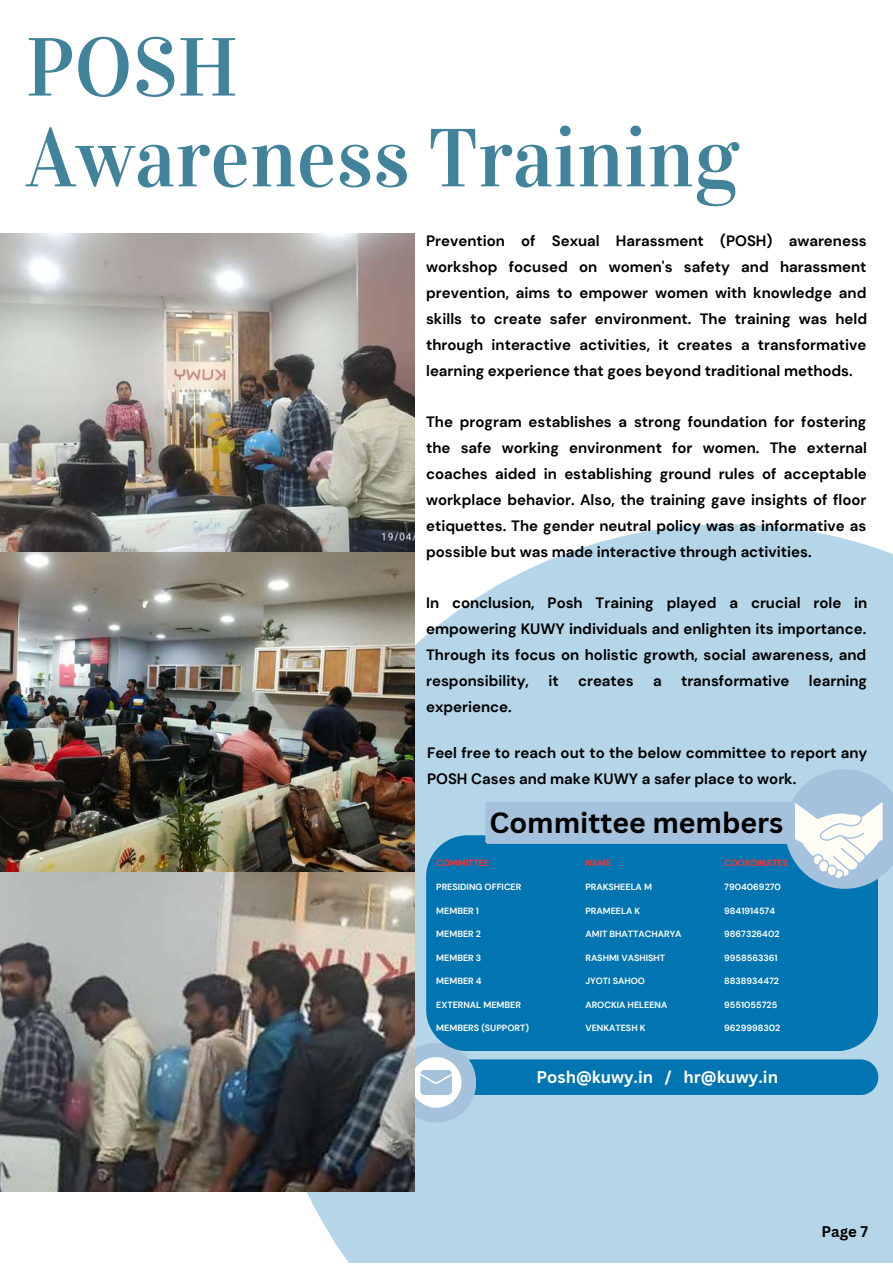
<style>
.page{position:relative;width:893px;height:1264px;background:#fff}
.page>*{position:absolute;margin:0;border:0;box-sizing:border-box;transform-origin:0 0}
.t1{font:82.35px/90.8px "Vidaloka";color:#41839b}
.t2{font:700 28.5px "Canva Sans";color:#000}
.t3{font:700 16.5px "Canva Sans";color:#fff}
.t4{font:700 15px/25.8px "DM Sans";color:#000;text-align:justify}
.t5{font:700 15px "Canva Sans";color:#000}
.t6{font:700 9px "DM Sans";color:#fff}
.t7{font:700 9px "DM Sans";color:#ff3131}
</style>
<div class="page">
<svg style="left:261px;top:524px;width:631px;height:738px;background:#bad9ea"></svg>
<div style="left:396px;top:1042px;width:80px;height:80px;background:#a4c2db;border-radius:50%"></div>
<svg style="left:415px;top:1057px;width:463px;height:50px;background:#489bc7"></svg>
<img style="left:0;top:233px;width:415px;height:958px">
<div style="left:426px;top:835px;width:452px;height:215px;background:#0075b2"></div>
<svg style="left:485px;top:769px;width:407px;height:119px;background:#7fb5d4"></svg>
<h1 class="t1" style="left:26px;top:23px;width:714px">POSH<br>Awareness Training</h1>
<p class="t4" style="left:426px;top:228px;width:442px">Prevention of Sexual Harassment (POSH) awareness workshop focused on women's safety and harassment prevention, aims to empower women with knowledge and skills to create safer environment. The training was held through interactive activities, it creates a transformative learning experience that goes beyond traditional methods.</p>
<p class="t4" style="left:426px;top:409px;width:442px">The program establishes a strong foundation for fostering the safe working environment for women. The external coaches aided in establishing ground rules of acceptable workplace behavior. Also, the training gave insights of floor etiquettes. The gender neutral policy was as informative as possible but was made interactive through activities.</p>
<p class="t4" style="left:426px;top:590px;width:442px">In conclusion, Posh Training played a crucial role in empowering KUWY individuals and enlighten its importance.<br>Through its focus on holistic growth, social awareness, and responsibility,</p>
<p class="t4" style="left:548px;top:668px;width:12px">it</p>
<p class="t4" style="left:578px;top:668px;width:57px">creates</p>
<p class="t4" style="left:653px;top:668px;width:10px">a</p>
<p class="t4" style="left:681px;top:668px;width:110px">transformative</p>
<p class="t4" style="left:808px;top:668px;width:60px">learning</p>
<p class="t4" style="left:426px;top:694px;width:87px">experience.</p>
<p class="t4" style="left:427px;top:740px;width:442px">Feel free to reach out to the below committee to report any<br>POSH Cases and make KUWY a safer place to work.</p>
<h2 class="t2" style="left:489px;top:802px;width:295px">Committee members</h2>
<p class="t7" style="left:436px;top:857px;width:55px">COMMITTEE</p>
<p class="t7" style="left:585px;top:857px;width:27px">NAME</p>
<p class="t7" style="left:724px;top:857px;width:65px">COORDINATES</p>
<p class="t6" style="left:436px;top:881px;width:87px">PRESIDING OFFICER</p>
<p class="t6" style="left:585px;top:881px;width:68px">PRAKSHEELA M</p>
<p class="t6" style="left:724px;top:881px;width:58px">7904069270</p>
<p class="t6" style="left:436px;top:904px;width:44px">MEMBER 1</p>
<p class="t6" style="left:585px;top:904px;width:56px">PRAMEELA K</p>
<p class="t6" style="left:724px;top:904px;width:52px">9841914574</p>
<p class="t6" style="left:436px;top:928px;width:46px">MEMBER 2</p>
<p class="t6" style="left:585px;top:928px;width:98px">AMIT BHATTACHARYA</p>
<p class="t6" style="left:724px;top:928px;width:57px">9867326402</p>
<p class="t6" style="left:436px;top:951px;width:47px">MEMBER 3</p>
<p class="t6" style="left:585px;top:951px;width:81px">RASHMI VASHISHT</p>
<p class="t6" style="left:724px;top:951px;width:55px">9958563361</p>
<p class="t6" style="left:436px;top:975px;width:47px">MEMBER 4</p>
<p class="t6" style="left:585px;top:975px;width:61px">JYOTI SAHOO</p>
<p class="t6" style="left:724px;top:975px;width:56px">8838934472</p>
<p class="t6" style="left:436px;top:998px;width:86px">EXTERNAL MEMBER</p>
<p class="t6" style="left:585px;top:998px;width:83px">AROCKIA HELEENA</p>
<p class="t6" style="left:724px;top:998px;width:55px">9551055725</p>
<p class="t6" style="left:436px;top:1022px;width:94px">MEMBERS (SUPPORT)</p>
<p class="t6" style="left:585px;top:1022px;width:62px">VENKATESH K</p>
<p class="t6" style="left:724px;top:1022px;width:58px">9629998302</p>
<p class="t3" style="left:536px;top:1065px;width:243px">Posh@kuwy.in / hr@kuwy.in</p>
<p class="t5" style="left:821px;top:1220px;width:48px">Page 7</p>
</div>
